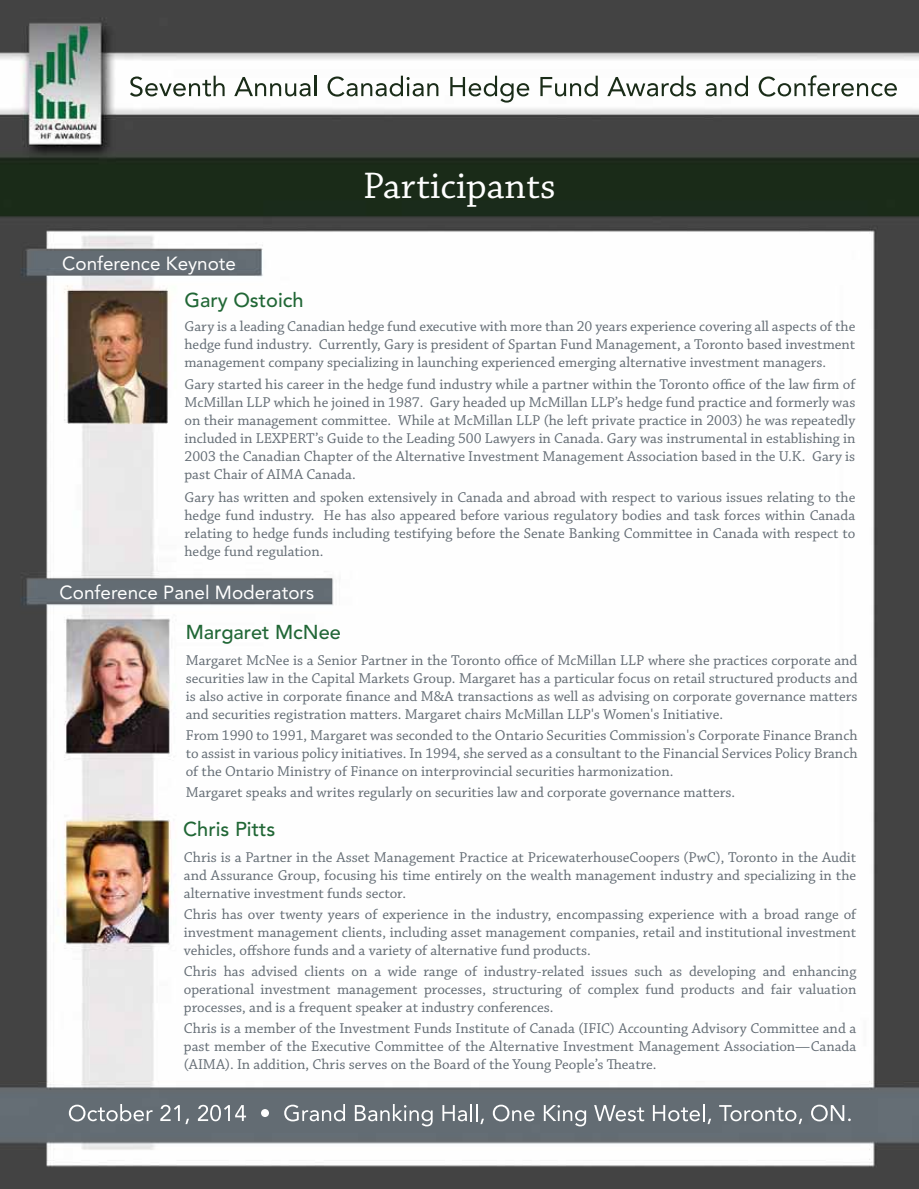
<style>
.page{position:relative;width:919px;height:1189px;background:#fff}
.page>*{position:absolute;margin:0;border:0;box-sizing:border-box;transform-origin:0 0}
.t1{font:38.85px "Chaparral Pro";color:#fff}
.t2{font:500 19.95px "Avenir LT Std";color:#216736}
.t3{font:18.9px "Avenir LT Std";color:#fff}
.t4{font:15px/18px "Chaparral Pro";color:#636c74;text-align:justify}
</style>
<div class="page">
<img style="left:0;top:0;width:918px;height:1188px">
<svg style="left:130px;top:76px;width:94px;height:21px"></svg>
<svg style="left:234px;top:77px;width:76px;height:19px"></svg>
<hr style="left:314px;top:76px;width:2px;height:20px;background:#1a2c18">
<svg style="left:327px;top:76px;width:111px;height:21px"></svg>
<svg style="left:450px;top:76px;width:79px;height:27px"></svg>
<svg style="left:540px;top:76px;width:57px;height:20px"></svg>
<svg style="left:607px;top:76px;width:88px;height:20px"></svg>
<svg style="left:705px;top:76px;width:42px;height:20px"></svg>
<svg style="left:758px;top:75px;width:138px;height:22px"></svg>
<svg style="left:69px;top:1103px;width:83px;height:18px"></svg>
<svg style="left:160px;top:1104px;width:29px;height:19px"></svg>
<svg style="left:198px;top:1104px;width:48px;height:16px"></svg>
<svg style="left:261px;top:1108px;width:8px;height:8px"></svg>
<svg style="left:284px;top:1103px;width:61px;height:18px"></svg>
<svg style="left:354px;top:1103px;width:78px;height:23px"></svg>
<svg style="left:442px;top:1103px;width:41px;height:20px"></svg>
<svg style="left:492px;top:1104px;width:42px;height:17px"></svg>
<svg style="left:543px;top:1104px;width:43px;height:22px"></svg>
<svg style="left:594px;top:1104px;width:50px;height:16px"></svg>
<svg style="left:652px;top:1103px;width:58px;height:20px"></svg>
<svg style="left:718px;top:1104px;width:83px;height:19px"></svg>
<svg style="left:810px;top:1104px;width:40px;height:17px"></svg>
<p class="t3" style="left:62px;top:254px;width:175px">Conference Keynote</p>
<h1 class="t1" style="left:363px;top:170px;width:194px">Participants</h1>
<h2 class="t2" style="left:184px;top:288px;width:121px">Gary Ostoich</h2>
<p class="t4" style="left:184px;top:318px;width:672px">Gary is a leading Canadian hedge fund executive with more than 20 years experience covering all aspects of the hedge fund industry. Currently, Gary is president of Spartan Fund Management, a Toronto based investment management company specializing in launching experienced emerging alternative investment managers.</p>
<p class="t4" style="left:184px;top:376px;width:672px">Gary started his career in the hedge fund industry while a partner within the Toronto office of the law firm of McMillan LLP which he joined in 1987. Gary headed up McMillan LLP’s hedge fund practice and formerly was on their management committee. While at McMillan LLP (he left private practice in 2003) he was repeatedly included in LEXPERT’s Guide to the Leading 500 Lawyers in Canada. Gary was instrumental in establishing in 2003 the Canadian Chapter of the Alternative Investment Management Association based in the U.K. Gary is past Chair of AIMA Canada.</p>
<p class="t4" style="left:184px;top:489px;width:672px">Gary has written and spoken extensively in Canada and abroad with respect to various issues relating to the hedge fund industry. He has also appeared before various regulatory bodies and task forces within Canada relating to hedge funds including testifying before the Senate Banking Committee in Canada with respect to hedge fund regulation.</p>
<p class="t3" style="left:60px;top:582px;width:256px">Conference Panel Moderators</p>
<h2 class="t2" style="left:186px;top:620px;width:157px">Margaret McNee</h2>
<p class="t4" style="left:186px;top:652px;width:673px">Margaret McNee is a Senior Partner in the Toronto office of McMillan LLP where she practices corporate and securities law in the Capital Markets Group. Margaret has a particular focus on retail structured products and is also active in corporate finance and M&amp;A transactions as well as advising on corporate governance matters and securities registration matters. Margaret chairs McMillan LLP's Women's Initiative.</p>
<p class="t4" style="left:186px;top:727px;width:673px">From 1990 to 1991, Margaret was seconded to the Ontario Securities Commission's Corporate Finance Branch to assist in various policy initiatives. In 1994, she served as a consultant to the Financial Services Policy Branch of the Ontario Ministry of Finance on interprovincial securities harmonization.</p>
<p class="t4" style="left:186px;top:784px;width:550px">Margaret speaks and writes regularly on securities law and corporate governance matters.</p>
<h2 class="t2" style="left:183px;top:817px;width:94px">Chris Pitts</h2>
<p class="t4" style="left:184px;top:849px;width:673px">Chris is a Partner in the Asset Management Practice at PricewaterhouseCoopers (PwC), Toronto in the Audit and Assurance Group, focusing his time entirely on the wealth management industry and specializing in the alternative investment funds sector.</p>
<p class="t4" style="left:184px;top:906px;width:673px">Chris has over twenty years of experience in the industry, encompassing experience with a broad range of investment management clients, including asset management companies, retail and institutional investment vehicles, offshore funds and a variety of alternative fund products.</p>
<p class="t4" style="left:184px;top:963px;width:673px">Chris has advised clients on a wide range of industry-related issues such as developing and enhancing operational investment management processes, structuring of complex fund products and fair valuation processes, and is a frequent speaker at industry conferences.</p>
<p class="t4" style="left:184px;top:1020px;width:673px">Chris is a member of the Investment Funds Institute of Canada (IFIC) Accounting Advisory Committee and a past member of the Executive Committee of the Alternative Investment Management Association—Canada (AIMA). In addition, Chris serves on the Board of the Young People’s Theatre.</p>
</div>
